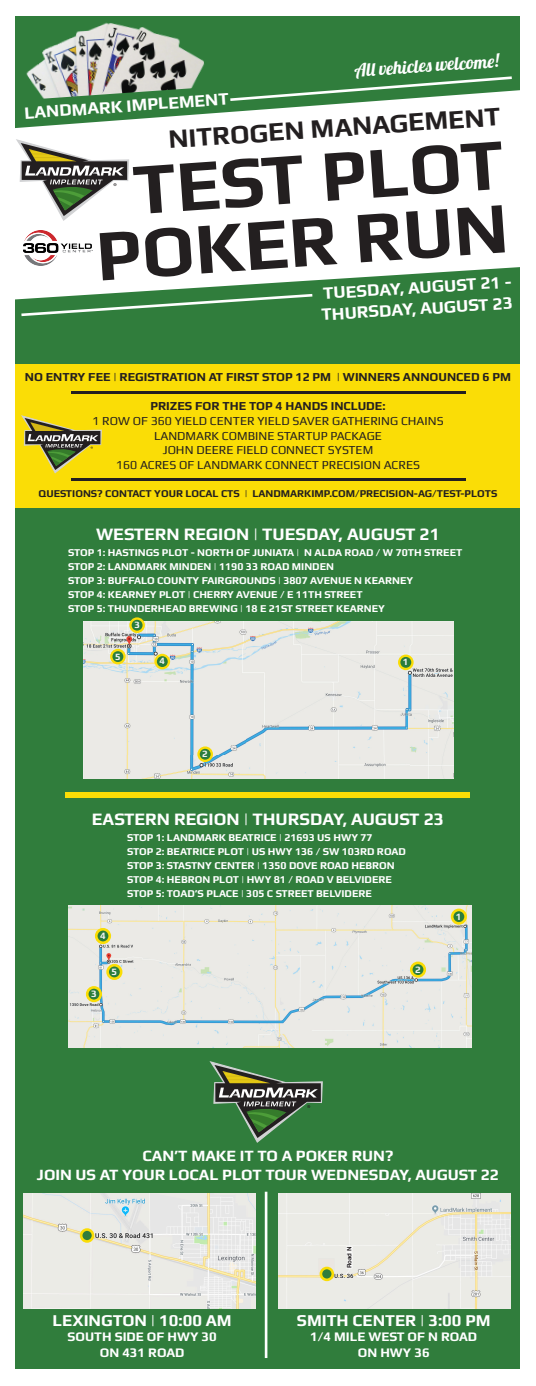
<style>
.page{position:relative;width:536px;height:1386px;background:#fff}
.page>*{position:absolute;margin:0;border:0;box-sizing:border-box;transform-origin:0 0}
.t1{font:700 72.89px "Play";color:#231f20}
.t2{font:700 26.69px "Play";color:#231f20}
.t3{font:18.03px "Lobster";color:#fff}
.t4{font:700 17.5px "Play";color:#fff}
.t5{font:700 16.62px "Play";color:#fff}
.t6{font:700 15.75px "Play";color:#fff}
.t7{font:700 13.12px "Play";color:#fff}
.t8{font:12.25px "Play";color:#231f20}
.t9{font:700 12.25px "Play";color:#231f20}
.t10{font:700 10.5px/14px "Play";color:#fff}
.t11{font:700 10.5px "Play";color:#231f20}
.t12{font:700 9.8px "Play";color:#f2f3f4}
.t13{font:700 9.62px "Play";color:#f2f3f4}
.t14{font:700 6.12px "Helvetica";color:#231f20}
</style>
<div class="page">
<div style="left:16px;top:16px;width:504px;height:1353px;background:#307d3c"></div>
<svg style="left:15px;top:90px;width:505px;height:210px;background:#e3ede4"></svg>
<img style="left:24px;top:231px;width:69px;height:35px">
<svg style="left:16px;top:139px;width:113px;height:82px;background:#b5b8af"></svg>
<svg style="left:227px;top:76px;width:287px;height:27px"></svg>
<svg style="left:19px;top:292px;width:296px;height:25px"></svg>
<img style="left:20px;top:22px;width:189px;height:78px">
<hr style="left:265px;top:1192px;width:2px;height:166px;background:#fff">
<svg style="left:209px;top:1061px;width:114px;height:82px"></svg>
<img style="left:24px;top:1193px;width:231px;height:115px">
<img style="left:278px;top:1193px;width:232px;height:115px">
<div style="left:81px;top:1230px;width:12px;height:11px;background:#307d3c;border-radius:50%"></div>
<div style="left:80px;top:1228px;width:14px;height:15px;border:3px solid #fadd06;border-radius:50%"></div>
<div style="left:321px;top:1268px;width:11px;height:12px;background:#307d3c;border-radius:50%"></div>
<div style="left:319px;top:1267px;width:15px;height:14px;border:3px solid #fadd06;border-radius:50%"></div>
<svg style="left:342px;top:1245px;width:14px;height:25px"></svg>
<div style="left:16px;top:364px;width:504px;height:144px;background:#fadd06"></div>
<hr style="left:71px;top:479px;width:395px;height:2px;background:#231f20">
<hr style="left:71px;top:391px;width:395px;height:3px;background:#231f20">
<svg style="left:21px;top:415px;width:81px;height:59px"></svg>
<img style="left:84px;top:622px;width:369px;height:156px">
<svg style="left:398px;top:655px;width:15px;height:15px"></svg>
<svg style="left:110px;top:649px;width:16px;height:15px"></svg>
<svg style="left:154px;top:654px;width:16px;height:15px"></svg>
<svg style="left:129px;top:617px;width:16px;height:16px"></svg>
<svg style="left:197px;top:746px;width:16px;height:16px"></svg>
<img style="left:69px;top:905px;width:402px;height:142px">
<div style="left:452px;top:910px;width:13px;height:13px;background:#2a7d3c;border-radius:50%"></div>
<div style="left:450px;top:909px;width:17px;height:16px;border:3px solid #fadd06;border-radius:50%"></div>
<div style="left:108px;top:965px;width:13px;height:14px;background:#2a7d3c;border-radius:50%"></div>
<div style="left:106px;top:964px;width:16px;height:16px;border:3px solid #fadd06;border-radius:50%"></div>
<div style="left:96px;top:929px;width:14px;height:14px;background:#2a7d3c;border-radius:50%"></div>
<div style="left:95px;top:928px;width:16px;height:16px;border:3px solid #fadd06;border-radius:50%"></div>
<div style="left:87px;top:987px;width:14px;height:14px;background:#2a7d3c;border-radius:50%"></div>
<div style="left:86px;top:986px;width:16px;height:16px;border:3px solid #fadd06;border-radius:50%"></div>
<div style="left:411px;top:963px;width:13px;height:13px;background:#2a7d3c;border-radius:50%"></div>
<div style="left:410px;top:962px;width:16px;height:16px;border:3px solid #fadd06;border-radius:50%"></div>
<div style="left:65px;top:792px;width:404px;height:6px;background:#fadd06"></div>
<p class="t3" style="left:353px;top:59px;width:146px;rotate:-4deg">All vehicles welcome!</p>
<p class="t2" style="left:167px;top:123px;width:334px;rotate:-4deg">NITROGEN MANAGEMENT</p>
<p class="t4" style="left:24px;top:103px;width:206px;rotate:-4deg">LANDMARK IMPLEMENT</p>
<p class="t1" style="left:130px;top:147px;width:373px;rotate:-4deg">TEST PLOT</p>
<p class="t1" style="left:93px;top:213px;width:414px;rotate:-4deg">POKER RUN</p>
<p class="t4" style="left:322px;top:284px;width:190px;rotate:-4deg">TUESDAY, AUGUST 21 -</p>
<p class="t4" style="left:321px;top:305px;width:193px;rotate:-4deg">THURSDAY, AUGUST 23</p>
<p class="t9" style="left:25px;top:370px;width:487px">NO ENTRY FEE | REGISTRATION AT FIRST STOP 12 PM | WINNERS ANNOUNCED 6 PM</p>
<p class="t9" style="left:150px;top:399px;width:236px">PRIZES FOR THE TOP 4 HANDS INCLUDE:</p>
<p class="t8" style="left:92px;top:414px;width:353px">1 ROW OF 360 YIELD CENTER YIELD SAVER GATHERING CHAINS</p>
<p class="t8" style="left:154px;top:428px;width:229px">LANDMARK COMBINE STARTUP PACKAGE</p>
<p class="t8" style="left:163px;top:443px;width:212px">JOHN DEERE FIELD CONNECT SYSTEM</p>
<p class="t8" style="left:116px;top:458px;width:305px">160 ACRES OF LANDMARK CONNECT PRECISION ACRES</p>
<p class="t11" style="left:39px;top:487px;width:460px">QUESTIONS? CONTACT YOUR LOCAL CTS | LANDMARKIMP.COM/PRECISION-AG/TEST-PLOTS</p>
<p class="t4" style="left:96px;top:524px;width:345px">WESTERN REGION | TUESDAY, AUGUST 21</p>
<p class="t10" style="left:68px;top:545px;width:395px">STOP 1: HASTINGS PLOT - NORTH OF JUNIATA | N ALDA ROAD / W 70TH STREET</p>
<p class="t10" style="left:68px;top:559px;width:267px">STOP 2: LANDMARK MINDEN | 1190 33 ROAD MINDEN</p>
<p class="t10" style="left:68px;top:573px;width:346px">STOP 3: BUFFALO COUNTY FAIRGROUNDS | 3807 AVENUE N KEARNEY</p>
<p class="t10" style="left:68px;top:587px;width:296px">STOP 4: KEARNEY PLOT | CHERRY AVENUE / E 11TH STREET</p>
<p class="t10" style="left:68px;top:601px;width:318px">STOP 5: THUNDERHEAD BREWING | 18 E 21ST STREET KEARNEY</p>
<p class="t13" style="left:115px;top:651px;width:7px">5</p>
<p class="t13" style="left:134px;top:619px;width:7px">3</p>
<p class="t13" style="left:159px;top:656px;width:7px">4</p>
<p class="t13" style="left:202px;top:748px;width:7px">2</p>
<p class="t13" style="left:403px;top:656px;width:7px">1</p>
<p class="t4" style="left:92px;top:809px;width:353px">EASTERN REGION | THURSDAY, AUGUST 23</p>
<p class="t10" style="left:127px;top:830px;width:247px">STOP 1: LANDMARK BEATRICE | 21693 US HWY 77</p>
<p class="t10" style="left:127px;top:844px;width:280px">STOP 2: BEATRICE PLOT | US HWY 136 / SW 103RD ROAD</p>
<p class="t10" style="left:127px;top:858px;width:269px">STOP 3: STASTNY CENTER | 1350 DOVE ROAD HEBRON<br>STOP 4: HEBRON PLOT | HWY 81 / ROAD V BELVIDERE</p>
<p class="t10" style="left:127px;top:886px;width:246px">STOP 5: TOAD’S PLACE | 305 C STREET BELVIDERE</p>
<p class="t12" style="left:100px;top:930px;width:7px">4</p>
<p class="t12" style="left:91px;top:988px;width:7px">3</p>
<p class="t12" style="left:111px;top:966px;width:7px">5</p>
<p class="t12" style="left:415px;top:963px;width:7px">2</p>
<p class="t12" style="left:456px;top:910px;width:7px">1</p>
<p class="t6" style="left:142px;top:1146px;width:252px">CAN’T MAKE IT TO A POKER RUN?</p>
<p class="t6" style="left:37px;top:1165px;width:463px">JOIN US AT YOUR LOCAL PLOT TOUR WEDNESDAY, AUGUST 22</p>
<p class="t5" style="left:53px;top:1310px;width:180px">LEXINGTON | 10:00 AM</p>
<p class="t7" style="left:68px;top:1329px;width:151px">SOUTH SIDE OF HWY 30</p>
<p class="t7" style="left:100px;top:1345px;width:86px">ON 431 ROAD</p>
<p class="t14" style="left:344px;top:1268px;width:23px;rotate:-90deg">Road N</p>
<p class="t5" style="left:297px;top:1310px;width:195px">SMITH CENTER | 3:00 PM</p>
<p class="t7" style="left:310px;top:1329px;width:168px">1/4 MILE WEST OF N ROAD</p>
<p class="t7" style="left:358px;top:1345px;width:73px">ON HWY 36</p>
</div>
